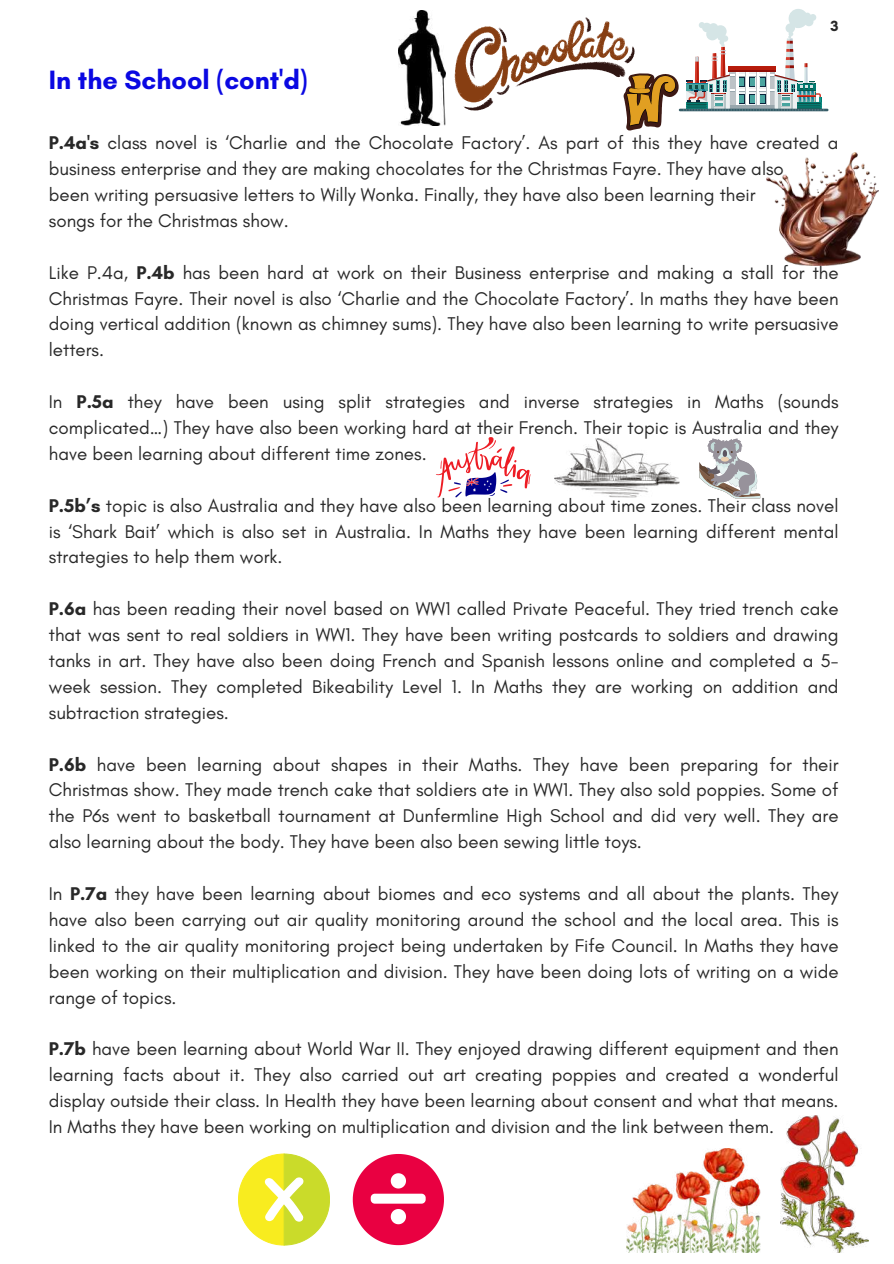
<style>
.page{position:relative;width:894px;height:1264px;background:#fff}
.page>*{position:absolute;margin:0;border:0;box-sizing:border-box;transform-origin:0 0}
.t1{font:700 27px "Glacial Indifference";color:#0a08e2}
.t2{font:18.75px/25.8px "Glacial Indifference";color:#282828;text-align:justify}
.t3{font:700 15px "Glacial Indifference";color:#282828}
.s1{font-weight:700}
</style>
<div class="page">
<img style="left:780px;top:1115px;width:88px;height:137px">
<img style="left:626px;top:1148px;width:134px;height:104px">
<svg style="left:454px;top:17px;width:222px;height:114px"></svg>
<hr style="left:678px;top:109px;width:150px;height:2px;background:#365d68">
<svg style="left:683px;top:9px;width:141px;height:102px"></svg>
<img style="left:398px;top:11px;width:47px;height:115px">
<img style="left:766px;top:153px;width:112px;height:112px">
<svg style="left:352px;top:1154px;width:92px;height:91px"></svg>
<svg style="left:238px;top:1153px;width:91px;height:92px"></svg>
<svg style="left:436px;top:437px;width:94px;height:61px"></svg>
<img style="left:554px;top:438px;width:124px;height:59px">
<svg style="left:699px;top:438px;width:61px;height:60px"></svg>
<h1 class="t1" style="left:49px;top:63px;width:260px">In the School (cont'd)</h1>
<p class="t3" style="left:830px;top:17px;width:10px">3</p>
<p class="t2" style="left:49px;top:130px;width:791px;text-align:left"><span class="s1">P.4a's</span> class novel is ‘Charlie and the Chocolate Factory’. As part of this they have created a business enterprise and they are making chocolates for the Christmas Fayre. They have also<br>been writing persuasive letters to Willy Wonka. Finally, they have also been learning their<br>songs for the Christmas show.</p>
<p class="t2" style="left:49px;top:259px;width:791px">Like P.4a, <span class="s1">P.4b</span> has been hard at work on their Business enterprise and making a stall for the Christmas Fayre. Their novel is also ‘Charlie and the Chocolate Factory’. In maths they have been doing vertical addition (known as chimney sums). They have also been learning to write persuasive letters.</p>
<p class="t2" style="left:49px;top:388px;width:791px">In <span class="s1">P.5a</span> they have been using split strategies and inverse strategies in Maths (sounds complicated…) They have also been working hard at their French. Their topic is Australia and they have been learning about different time zones.</p>
<p class="t2" style="left:49px;top:492px;width:791px"><span class="s1">P.5b’s</span> topic is also Australia and they have also been learning about time zones. Their class novel is ‘Shark Bait’ which is also set in Australia. In Maths they have been learning different mental strategies to help them work.</p>
<p class="t2" style="left:49px;top:595px;width:791px"><span class="s1">P.6a</span> has been reading their novel based on WW1 called Private Peaceful. They tried trench cake that was sent to real soldiers in WW1. They have been writing postcards to soldiers and drawing tanks in art. They have also been doing French and Spanish lessons online and completed a 5- week session. They completed Bikeability Level 1. In Maths they are working on addition and subtraction strategies.</p>
<p class="t2" style="left:49px;top:751px;width:791px"><span class="s1">P.6b</span> have been learning about shapes in their Maths. They have been preparing for their Christmas show. They made trench cake that soldiers ate in WW1. They also sold poppies. Some of the P6s went to basketball tournament at Dunfermline High School and did very well. They are also learning about the body. They have been also been sewing little toys.</p>
<p class="t2" style="left:49px;top:880px;width:791px">In <span class="s1">P.7a</span> they have been learning about biomes and eco systems and all about the plants. They have also been carrying out air quality monitoring around the school and the local area. This is linked to the air quality monitoring project being undertaken by Fife Council. In Maths they have been working on their multiplication and division. They have been doing lots of writing on a wide range of topics.</p>
<p class="t2" style="left:49px;top:1035px;width:791px"><span class="s1">P.7b</span> have been learning about World War II. They enjoyed drawing different equipment and then learning facts about it. They also carried out art creating poppies and created a wonderful display outside their class. In Health they have been learning about consent and what that means.<br>In Maths they have been working on multiplication and division and the link between them.</p>
</div>
